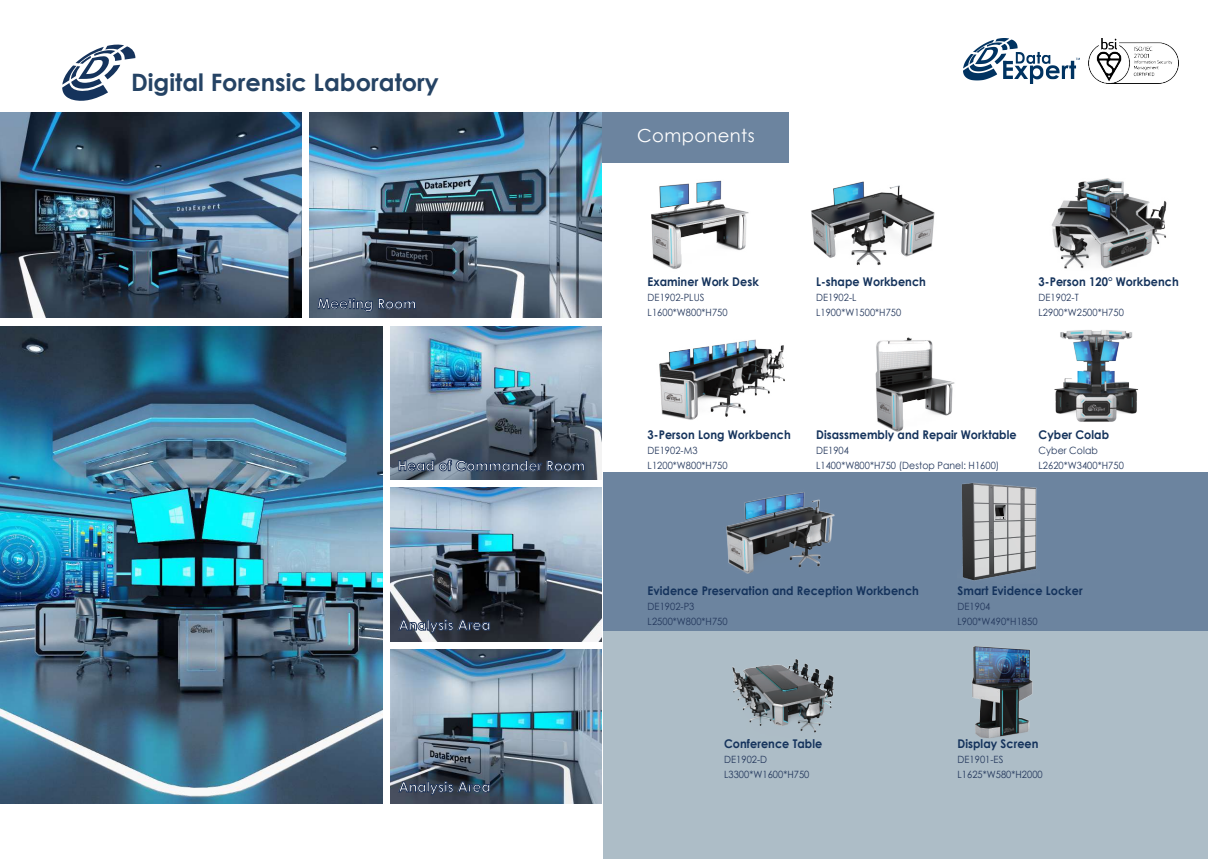
<style>
.page{position:relative;width:1208px;height:859px;background:#fff}
.page>*{position:absolute;margin:0;border:0;box-sizing:border-box;transform-origin:0 0}
.t1{font:700 24px "Century Gothic";color:#254364}
.t2{font:18px "Century Gothic";letter-spacing:.02em;color:#fff}
.t3{font:700 14px "Century Gothic";color:#fff}
.t4{font:700 12px "Century Gothic";letter-spacing:.005em;color:#15335c;scale:.93 1}
.t5{font:10px/15px "Century Gothic";letter-spacing:.005em;color:#22365b;scale:.93 1}
</style>
<div class="page">
<div style="left:603px;top:623px;width:605px;height:236px;background:#adbdc7"></div>
<div style="left:603px;top:472px;width:605px;height:159px;background:#6c849f"></div>
<img style="left:1088px;top:38px;width:90px;height:46px">
<img style="left:963px;top:38px;width:116px;height:45px">
<svg style="left:62px;top:44px;width:73px;height:57px"></svg>
<div style="left:597px;top:112px;width:192px;height:51px;background:#6c849f"></div>
<img style="left:962px;top:483px;width:75px;height:98px">
<img style="left:972px;top:646px;width:61px;height:92px">
<img style="left:651px;top:180px;width:98px;height:89px">
<img style="left:1051px;top:178px;width:116px;height:91px">
<img style="left:659px;top:339px;width:126px;height:81px">
<img style="left:732px;top:659px;width:102px;height:74px">
<img style="left:1054px;top:330px;width:84px;height:92px">
<img style="left:875px;top:337px;width:80px;height:95px">
<img style="left:726px;top:492px;width:109px;height:82px">
<img style="left:811px;top:181px;width:124px;height:85px">
<svg style="left:1002px;top:723px;width:12px;height:11px"></svg>
<img style="left:309px;top:112px;width:293px;height:205px">
<img style="left:390px;top:326px;width:212px;height:153px">
<img style="left:390px;top:650px;width:212px;height:153px">
<img style="left:390px;top:488px;width:212px;height:153px">
<svg style="left:317px;top:298px;width:55px;height:14px"></svg>
<svg style="left:378px;top:298px;width:38px;height:11px"></svg>
<svg style="left:398px;top:460px;width:186px;height:11px;background:#3c4c63"></svg>
<svg style="left:398px;top:619px;width:92px;height:14px"></svg>
<svg style="left:398px;top:781px;width:92px;height:14px"></svg>
<img style="left:0;top:326px;width:382px;height:477px">
<img style="left:0;top:112px;width:301px;height:206px">
<h1 class="t1" style="left:131px;top:64px;width:309px">Digital Forensic Laboratory</h1>
<h3 class="t3" style="left:317px;top:293px;width:100px">Meeting Room</h3>
<h3 class="t3" style="left:398px;top:455px;width:189px">Head of Commander Room</h3>
<h3 class="t3" style="left:398px;top:614px;width:94px">Analysis Area</h3>
<h3 class="t3" style="left:398px;top:776px;width:94px">Analysis Area</h3>
<h2 class="t2" style="left:637px;top:123px;width:119px">Components</h2>
<p class="t4" style="left:647px;top:272px;width:121px">Examiner Work Desk</p>
<p class="t5" style="left:647px;top:290px;width:88px">DE1902-PLUS<br>L1600*W800*H750</p>
<p class="t4" style="left:816px;top:272px;width:120px">L-shape Workbench</p>
<p class="t5" style="left:816px;top:290px;width:93px">DE1902-L<br>L1900*W1500*H750</p>
<p class="t4" style="left:1038px;top:272px;width:152px">3-Person 120° Workbench</p>
<p class="t5" style="left:1038px;top:290px;width:93px">DE1902-T<br>L2900*W2500*H750</p>
<p class="t4" style="left:647px;top:425px;width:155px">3-Person Long Workbench</p>
<p class="t5" style="left:647px;top:443px;width:88px">DE1902-M3<br>L1200*W800*H750</p>
<p class="t4" style="left:816px;top:425px;width:217px">Disassmembly and Repair Worktable</p>
<p class="t5" style="left:816px;top:443px;width:199px">DE1904<br>L1400*W800*H750 (Destop Panel: H1600)</p>
<p class="t4" style="left:1038px;top:425px;width:77px">Cyber Colab</p>
<p class="t5" style="left:1038px;top:443px;width:93px">Cyber Colab<br>L2620*W3400*H750</p>
<p class="t4" style="left:647px;top:582px;width:293px">Evidence Preservation and Reception Workbench</p>
<p class="t5" style="left:647px;top:599px;width:88px">DE1902-P3<br>L2500*W800*H750</p>
<p class="t4" style="left:957px;top:582px;width:136px">Smart Evidence Locker</p>
<p class="t5" style="left:957px;top:599px;width:88px">DE1904<br>L900*W490*H1850</p>
<p class="t4" style="left:724px;top:735px;width:107px">Conference Table</p>
<p class="t5" style="left:724px;top:752px;width:93px">DE1902-D<br>L3300*W1600*H750</p>
<p class="t4" style="left:957px;top:735px;width:89px">Display Screen</p>
<p class="t5" style="left:957px;top:752px;width:93px">DE1901-ES<br>L1625*W580*H2000</p>
</div>
